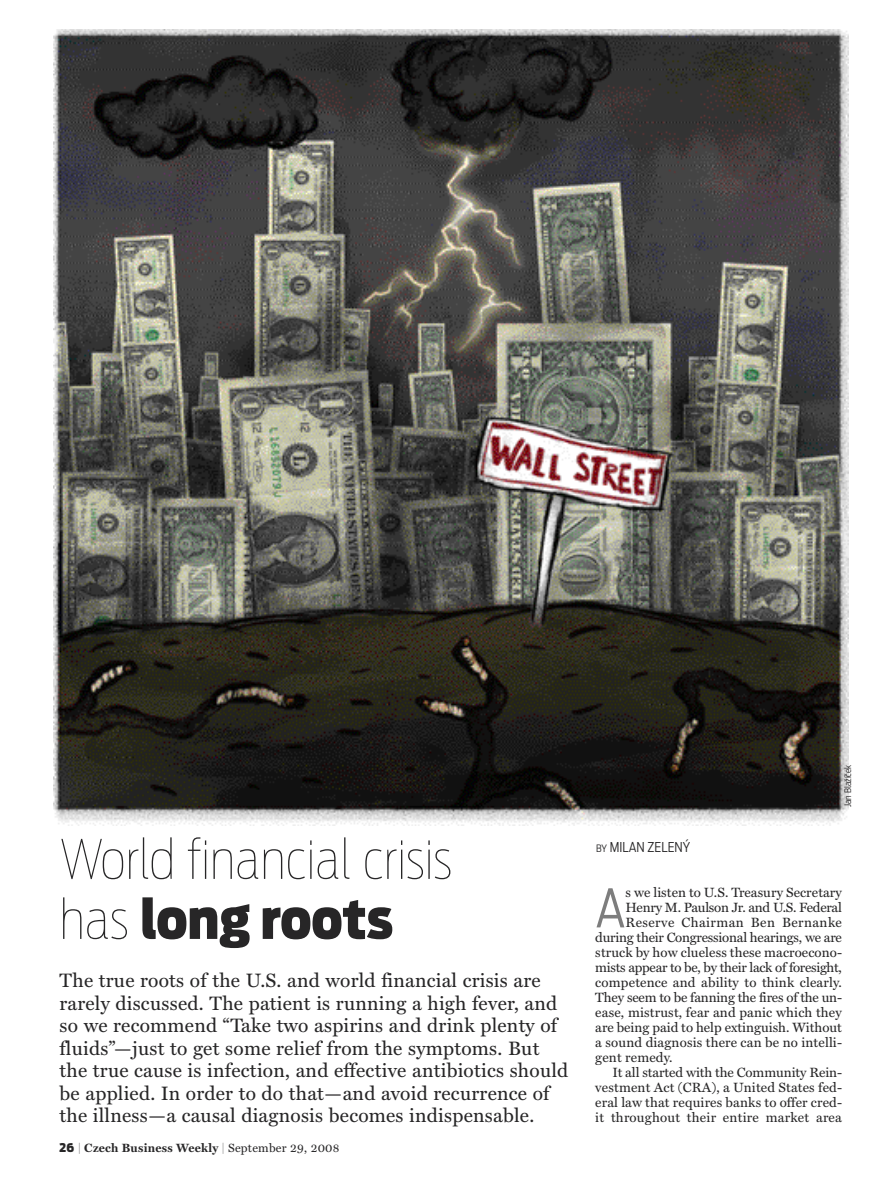
<style>
.page{position:relative;width:893px;height:1191px;background:#fff}
.page>*{position:absolute;margin:0;border:0;box-sizing:border-box;transform-origin:0 0}
.t1{font:100 54px/60px "Antenna Cond CE";color:#272627}
.t2{font:300 52.35px "Antenna Cond CE";color:#7d7d7d}
.t3{font:19.5px/22.5px "Miller Text CE";letter-spacing:.01em;color:#272627}
.t4{font:13.5px "Miller Text CE";letter-spacing:.01em;color:#272627}
.t5{font:13.5px "Miller Text CE";letter-spacing:-.015em;color:#272627}
.t6{font:13.5px "Miller Text CE";letter-spacing:-.02em;color:#272627}
.t7{font:13.5px "Miller Text CE";letter-spacing:.03em;color:#272627}
.t8{font:300 13.5px "Antenna Cond CE";color:#272627}
.t9{font:700 12px "Miller Text CE";letter-spacing:.02em;color:#272627}
.t10{font:300 9px "Antenna Cond CE";color:#272627}
.s1{font-weight:900}
.s2{font-family:"Antenna Cond CE";font-weight:900}
.s3{font-family:"Antenna Cond CE";font-weight:100}
.s4{font-weight:400}
.s5{font-size:10.2px}
</style>
<div class="page">
<img style="left:53px;top:29px;width:795px;height:796px">
<h1 class="t1" style="left:60px;top:833px;width:394px">World financial crisis has <span class="s1">long roots</span></h1>
<p class="t3" style="left:60px;top:969px;width:510px">The true roots of the U.S. and world financial crisis are rarely discussed. The patient is running a high fever, and so we recommend “Take two aspirins and drink plenty of fluids”—just to get some relief from the symptoms. But the true cause is infection, and effective antibiotics should be applied. In order to do that—and avoid recurrence of the illness—a causal diagnosis becomes indispensable.</p>
<p class="t9" style="left:60px;top:1141px;width:282px"><span class="s2">26</span> <span class="s3">|</span> Czech Business Weekly <span class="s3">|</span> <span class="s4">September 29, 2008</span></p>
<p class="t8" style="left:596px;top:842px;width:96px"><span class="s5">BY</span> MILAN ZELENÝ</p>
<p class="t10" style="left:844px;top:807px;width:44px;rotate:-90deg">Jan Blažíček</p>
<h2 class="t2" style="left:595px;top:888px;width:32px">A</h2>
<p class="t4" style="left:625px;top:884px;width:218px">s we listen to U.S. Treasury Secretary</p>
<p class="t5" style="left:625px;top:899px;width:218px">Henry M. Paulson Jr. and U.S. Federal</p>
<p class="t7" style="left:625px;top:914px;width:218px">Reserve Chairman Ben Bernanke</p>
<p class="t5" style="left:595px;top:929px;width:248px">during their Congressional hearings, we are</p>
<p class="t4" style="left:595px;top:944px;width:248px">struck by how clueless these macroecono-</p>
<p class="t6" style="left:595px;top:959px;width:248px">mists appear to be, by their lack of foresight,</p>
<p class="t4" style="left:595px;top:974px;width:248px">competence and ability to think clearly.</p>
<p class="t5" style="left:595px;top:989px;width:248px">They seem to be fanning the fires of the un-</p>
<p class="t4" style="left:595px;top:1004px;width:248px">ease, mistrust, fear and panic which they</p>
<p class="t4" style="left:595px;top:1019px;width:248px">are being paid to help extinguish. Without</p>
<p class="t4" style="left:595px;top:1034px;width:248px">a sound diagnosis there can be no intelli-</p>
<p class="t4" style="left:595px;top:1049px;width:79px">gent remedy.</p>
<p class="t4" style="left:612px;top:1064px;width:231px">It all started with the Community Rein-</p>
<p class="t4" style="left:595px;top:1079px;width:248px">vestment Act (CRA), a United States fed-</p>
<p class="t4" style="left:595px;top:1094px;width:248px">eral law that requires banks to offer cred-</p>
<p class="t4" style="left:595px;top:1109px;width:248px">it throughout their entire market area</p>
</div>
